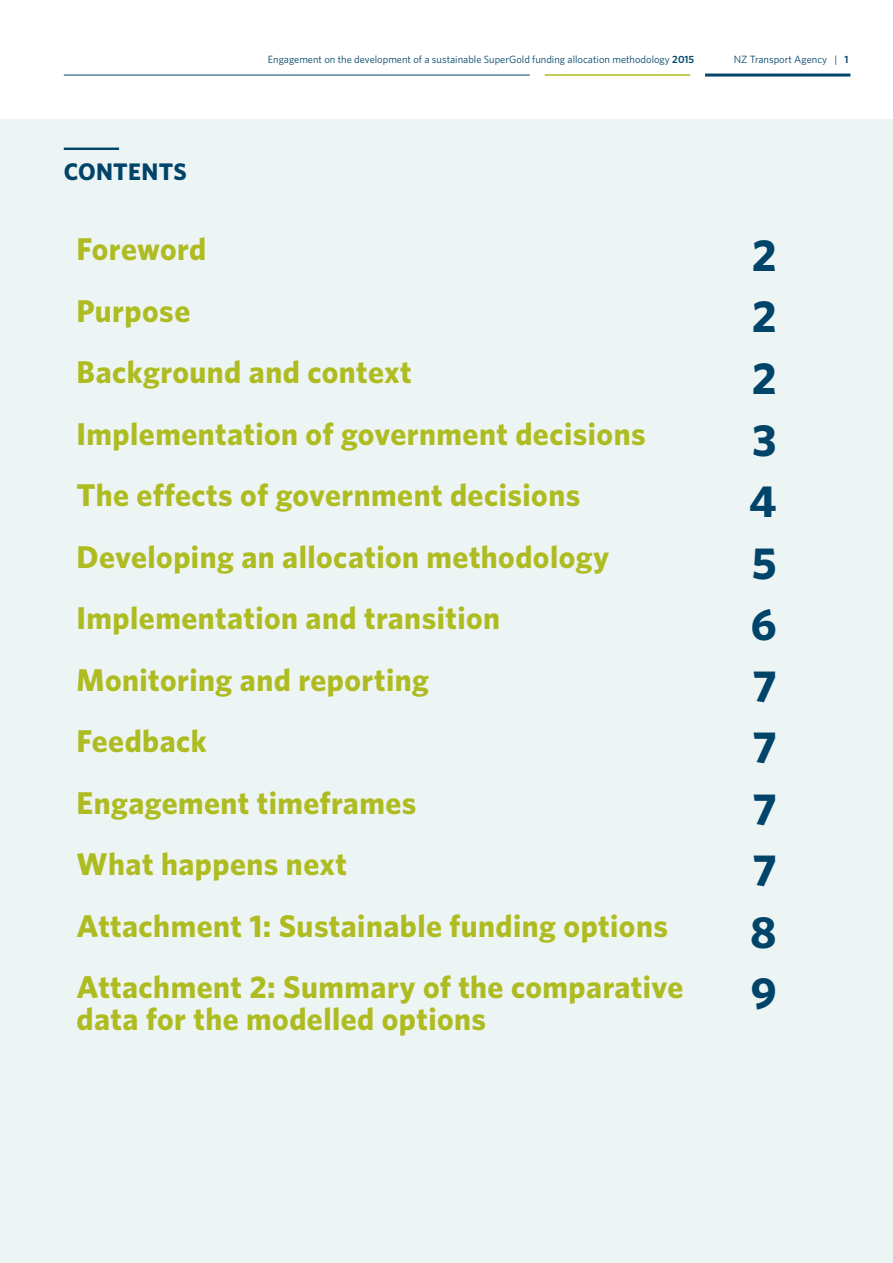
<style>
.page{position:relative;width:893px;height:1263px;background:#fff}
.page>*{position:absolute;margin:0;border:0;box-sizing:border-box;transform-origin:0 0}
.t1{font:700 45px "Whitney";color:#00446a}
.t2{font:700 31.5px/31.5px "Whitney";letter-spacing:.015em;color:#aebc21}
.t3{font:700 24px "Whitney";letter-spacing:.015em;color:#00446a}
.t4{font:10.5px "Whitney";color:#00446a}
.s1{font-weight:600}
</style>
<div class="page">
<hr style="left:705px;top:74px;width:145px;height:3px;background:#00446a">
<hr style="left:64px;top:75px;width:466px;height:1px;background:#00446a">
<hr style="left:545px;top:74px;width:145px;height:2px;background:#aebc21">
<div style="left:0;top:119px;width:893px;height:1144px;background:#edf4f4"></div>
<hr style="left:64px;top:148px;width:55px;height:2px;background:#00446a">
<p class="t3" style="left:64px;top:155px;width:124px">CONTENTS</p>
<p class="t4" style="left:268px;top:52px;width:428px">Engagement on the development of a sustainable SuperGold funding allocation methodology <span class="s1">2015</span></p>
<p class="t4" style="left:734px;top:52px;width:116px">NZ Transport Agency | <span class="s1">1</span></p>
<p class="t2" style="left:77px;top:233px;width:131px">Foreword</p>
<h1 class="t1" style="left:752px;top:225px;width:26px">2</h1>
<p class="t2" style="left:77px;top:294px;width:115px">Purpose</p>
<h1 class="t1" style="left:752px;top:287px;width:26px">2</h1>
<p class="t2" style="left:77px;top:356px;width:337px">Background and context</p>
<h1 class="t1" style="left:752px;top:348px;width:26px">2</h1>
<p class="t2" style="left:77px;top:417px;width:571px">Implementation of government decisions</p>
<h1 class="t1" style="left:752px;top:410px;width:26px">3</h1>
<p class="t2" style="left:77px;top:479px;width:505px">The effects of government decisions</p>
<h1 class="t1" style="left:749px;top:471px;width:29px">4</h1>
<p class="t2" style="left:77px;top:540px;width:534px">Developing an allocation methodology</p>
<h1 class="t1" style="left:752px;top:533px;width:26px">5</h1>
<p class="t2" style="left:77px;top:602px;width:425px">Implementation and transition</p>
<h1 class="t1" style="left:751px;top:594px;width:27px">6</h1>
<p class="t2" style="left:77px;top:663px;width:354px">Monitoring and reporting</p>
<h1 class="t1" style="left:752px;top:656px;width:26px">7</h1>
<p class="t2" style="left:77px;top:725px;width:132px">Feedback</p>
<h1 class="t1" style="left:752px;top:717px;width:26px">7</h1>
<p class="t2" style="left:77px;top:786px;width:341px">Engagement timeframes</p>
<h1 class="t1" style="left:752px;top:779px;width:26px">7</h1>
<p class="t2" style="left:77px;top:848px;width:272px">What happens next</p>
<h1 class="t1" style="left:752px;top:840px;width:26px">7</h1>
<p class="t2" style="left:77px;top:909px;width:593px">Attachment 1: Sustainable funding options</p>
<h1 class="t1" style="left:750px;top:902px;width:28px">8</h1>
<p class="t2" style="left:77px;top:971px;width:608px">Attachment 2: Summary of the comparative data for the modelled options</p>
<h1 class="t1" style="left:751px;top:963px;width:27px">9</h1>
</div>
